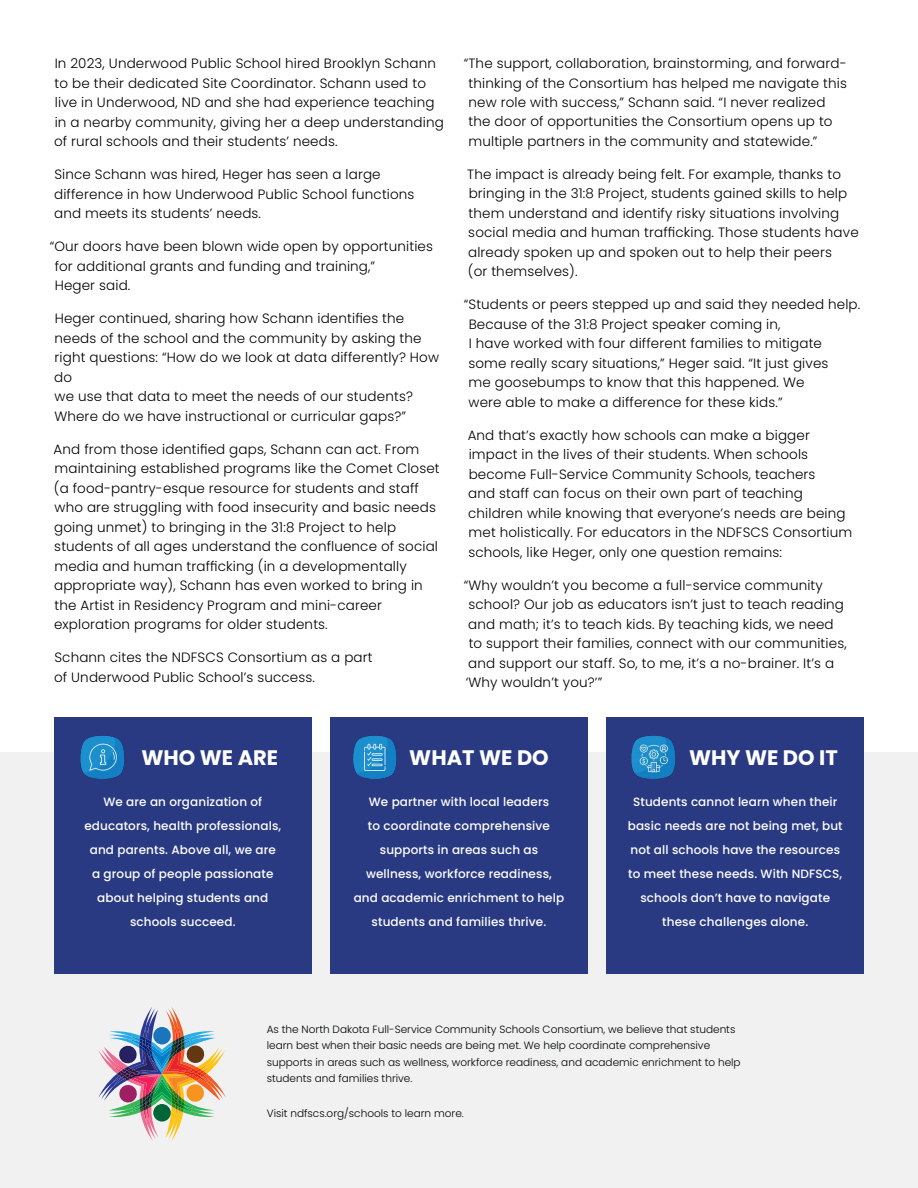
<style>
.page{position:relative;width:918px;height:1188px;background:#fff}
.page>*{position:absolute;margin:0;border:0;box-sizing:border-box;transform-origin:0 0}
.t1{font:700 21px "Poppins";color:#fff}
.t2{font:300 13.5px/19.5px "Poppins";letter-spacing:.01em;color:#000101}
.t3{font:500 12px/24px "Poppins";letter-spacing:.01em;color:#fff;text-align:center}
.t4{font:300 10.5px/16.5px "Poppins";color:#000101}
</style>
<div class="page">
<div style="left:0;top:753px;width:918px;height:435px;background:#f1f1f2"></div>
<div style="left:54px;top:717px;width:258px;height:257px;background:#2a3a82"></div>
<div style="left:330px;top:717px;width:258px;height:257px;background:#2a3a82"></div>
<div style="left:606px;top:717px;width:258px;height:257px;background:#2a3a82"></div>
<img style="left:353px;top:735px;width:44px;height:44px">
<img style="left:80px;top:735px;width:45px;height:44px">
<img style="left:631px;top:735px;width:44px;height:44px">
<img style="left:98px;top:1007px;width:128px;height:134px">
<p class="t2" style="left:54px;top:54px;width:391px">In 2023, Underwood Public School hired Brooklyn Schann to be their dedicated Site Coordinator. Schann used to live in Underwood, ND and she had experience teaching in a nearby community, giving her a deep understanding of rural schools and their students’ needs.</p>
<p class="t2" style="left:54px;top:165px;width:362px">Since Schann was hired, Heger has seen a large difference in how Underwood Public School functions and meets its students’ needs.</p>
<p class="t2" style="left:55px;top:237px;width:380px;text-indent:-5px">“Our doors have been blown wide open by opportunities for additional grants and funding and training,”<br>Heger said.</p>
<p class="t2" style="left:54px;top:309px;width:386px">Heger continued, sharing how Schann identifies the needs of the school and the community by asking the right questions: “How do we look at data differently? How do<br>we use that data to meet the needs of our students?<br>Where do we have instructional or curricular gaps?”</p>
<p class="t2" style="left:54px;top:439px;width:388px">And from those identified gaps, Schann can act. From maintaining established programs like the Comet Closet (a food-pantry-esque resource for students and staff who are struggling with food insecurity and basic needs going unmet) to bringing in the 31:8 Project to help students of all ages understand the confluence of social media and human trafficking (in a developmentally appropriate way), Schann has even worked to bring in the Artist in Residency Program and mini-career exploration programs for older students.</p>
<p class="t2" style="left:54px;top:648px;width:320px">Schann cites the NDFSCS Consortium as a part of Underwood Public School’s success.</p>
<p class="t2" style="left:469px;top:54px;width:380px;text-indent:-5px">“The support, collaboration, brainstorming, and forward&shy;thinking of the Consortium has helped me navigate this new role with success,” Schann said. “I never realized the door of opportunities the Consortium opens up to multiple partners in the community and statewide.”</p>
<p class="t2" style="left:467px;top:165px;width:393px">The impact is already being felt. For example, thanks to bringing in the 31:8 Project, students gained skills to help them understand and identify risky situations involving social media and human trafficking. Those students have already spoken up and spoken out to help their peers<br>(or themselves).</p>
<p class="t2" style="left:468px;top:295px;width:393px;text-indent:-5px">“Students or peers stepped up and said they needed help.<br>Because of the 31:8 Project speaker coming in,<br>I have worked with four different families to mitigate some really scary situations,” Heger said. “It just gives<br>me goosebumps to know that this happened. We<br>were able to make a difference for these kids.”</p>
<p class="t2" style="left:468px;top:426px;width:386px">And that’s exactly how schools can make a bigger impact in the lives of their students. When schools become Full-Service Community Schools, teachers<br>and staff can focus on their own part of teaching children while knowing that everyone’s needs are being met holistically. For educators in the NDFSCS Consortium schools, like Heger, only one question remains:</p>
<p class="t2" style="left:464px;top:575px;width:384px">“Why wouldn’t you become a full-service community school? Our job as educators isn’t just to teach reading and math; it’s to teach kids. By teaching kids, we need<br>to support their families, connect with our communities, and support our staff. So, to me, it’s a no-brainer. It’s a ‘Why wouldn’t you?’”</p>
<h1 class="t1" style="left:141px;top:745px;width:138px">WHO WE ARE</h1>
<h1 class="t1" style="left:409px;top:745px;width:141px">WHAT WE DO</h1>
<h1 class="t1" style="left:689px;top:745px;width:150px">WHY WE DO IT</h1>
<p class="t3" style="left:84px;top:790px;width:198px">We are an organization of educators, health professionals, and parents. Above all, we are a group of people passionate about helping students and schools succeed.</p>
<p class="t3" style="left:628px;top:790px;width:216px">Students cannot learn when their basic needs are not being met, but not all schools have the resources to meet these needs. With NDFSCS, schools don’t have to navigate these challenges alone.</p>
<p class="t3" style="left:354px;top:790px;width:212px">We partner with local leaders<br>to coordinate comprehensive supports in areas such as wellness, workforce readiness, and academic enrichment to help students and families thrive.</p>
<p class="t4" style="left:267px;top:1021px;width:475px">As the North Dakota Full-Service Community Schools Consortium, we believe that students learn best when their basic needs are being met. We help coordinate comprehensive supports in areas such as wellness, workforce readiness, and academic enrichment to help students and families thrive.</p>
<p class="t4" style="left:267px;top:1105px;width:199px">Visit ndfscs.org/schools to learn more.</p>
</div>
